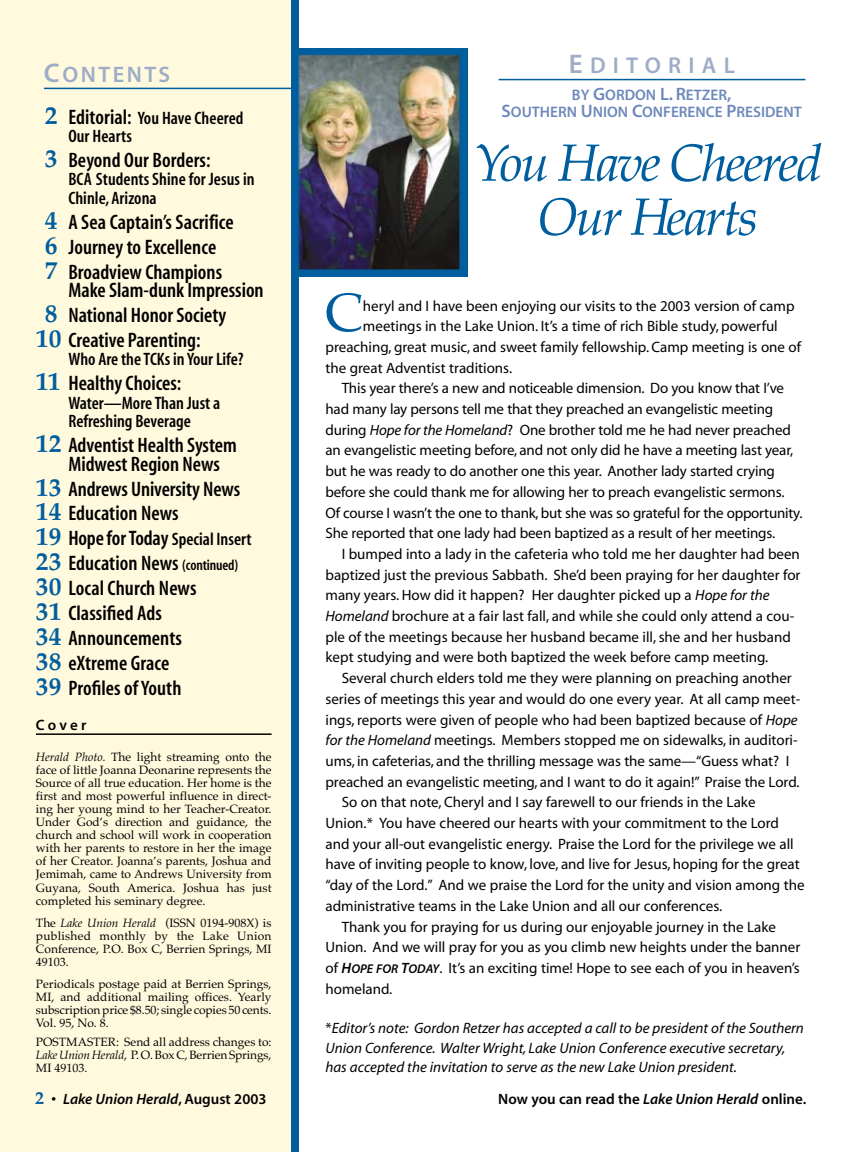
<style>
.page{position:relative;width:864px;height:1152px;background:#fff}
.page>*{position:absolute;margin:0;border:0;box-sizing:border-box;transform-origin:0 0}
.t1{font:54.15px "Palatino";color:#005e9f}
.t2{font:italic 52.5px/54px "Palatino";letter-spacing:-.045em;color:#005e9f;text-align:center}
.t3{font:22.95px "Myriad MM 565 600";letter-spacing:.315em;color:#9eacc6}
.t4{font:22.5px "Myriad MM 565 600";letter-spacing:.105em;color:#9eacc6}
.t5{font:21px/24.9px "Myriad MM 565 300";color:#000}
.t6{font:18px/18.5px "Myriad MM 565 300";color:#000}
.t7{font:15.3px/16.5px "Myriad MM 565 600";color:#6d88ba;text-align:center}
.t8{font:15px "Myriad MM 400 600";color:#000}
.t9{font:15px/19.6px "Myriad MM It 400 600";color:#000}
.t10{font:15px "Myriad MM 565 600";color:#000}
.t11{font:15px "Myriad MM It 565 600";color:#000}
.t12{font:12px/13px "Palatino";color:#000;text-align:justify}
.s1{font-size:27px}
.s2{font-size:18px}
.s3{font-family:"Palatino";font-weight:700;font-size:25.5px;color:#005e9f}
.s4{font-size:21px}
.s5{font-size:15px}
.s6{font-style:italic}
.s7{font-family:"Myriad MM It 400 600"}
.s8{font-family:"Myriad MM It 565 600"}
.s9{font-family:"Myriad MM It 565 600";font-size:12.75px}
.s10{font-family:"Myriad MM 400 600"}
.s11{font-family:"Palatino";font-weight:700;font-size:18px;color:#005e9f}
.s12{font-family:"Myriad MM 565 600"}
</style>
<div class="page">
<div style="left:288px;top:0;width:10px;height:1152px;background:#005e9f"></div>
<div style="left:291px;top:48px;width:176px;height:229px;background:#005e9f"></div>
<img style="left:300px;top:56px;width:158px;height:212px">
<div style="left:298px;top:54px;width:162px;height:216px;border:1px solid #005e9f"></div>
<div style="left:0;top:0;width:291px;height:1152px;background:#fff9de"></div>
<hr style="left:36px;top:733px;width:236px;height:2px;background:#000">
<hr style="left:44px;top:88px;width:249px;height:1px;background:#005e9f">
<hr style="left:499px;top:79px;width:306px;height:1px;background:#005e9f">
<h3 class="t4" style="left:44px;top:66px;width:128px"><span class="s1">C</span>ONTENTS</h3>
<h3 class="t3" style="left:569px;top:57px;width:168px"><span class="s1">E</span>DITORIAL</h3>
<p class="t7" style="left:502px;top:88px;width:302px">BY <span class="s2">G</span>ORDON <span class="s2">L. R</span>ETZER<span class="s2">,<br>S</span>OUTHERN <span class="s2">U</span>NION <span class="s2">C</span>ONFERENCE <span class="s2">P</span>RESIDENT</p>
<h2 class="t2" style="left:473px;top:142px;width:351px">You Have Cheered<br>Our Hearts</h2>
<p class="t6" style="left:68px;top:110px;width:177px;text-indent:-24px"><span class="s3">2</span> <span class="s4">Editorial:</span> You Have Cheered<br>Our Hearts</p>
<h3 class="t5" style="left:45px;top:149px;width:167px"><span class="s3">3</span> Beyond Our Borders:</h3>
<p class="t6" style="left:68px;top:172px;width:188px">BCA Students Shine for Jesus in<br>Chinle, Arizona</p>
<h3 class="t5" style="left:45px;top:211px;width:191px"><span class="s3">4</span> A Sea Captain’s Sacrifice<br><span class="s3">6</span> Journey to Excellence<br><span class="s3">7</span> Broadview Champions</h3>
<h3 class="t5" style="left:68px;top:280px;width:197px">Make Slam-dunk Impression</h3>
<h3 class="t5" style="left:45px;top:305px;width:183px"><span class="s3">8</span> National Honor Society</h3>
<h3 class="t5" style="left:36px;top:329px;width:166px"><span class="s3">10</span> Creative Parenting:</h3>
<p class="t6" style="left:68px;top:352px;width:177px">Who Are the TCKs in Your Life?</p>
<h3 class="t5" style="left:36px;top:373px;width:147px"><span class="s3">11</span> Healthy Choices:</h3>
<p class="t6" style="left:68px;top:395px;width:153px">Water—More Than Just a<br>Refreshing Beverage</p>
<h3 class="t5" style="left:68px;top:438px;width:170px;line-height:18.5px;text-indent:-32px"><span class="s3">12</span> Adventist Health System<br>Midwest Region News</h3>
<h3 class="t5" style="left:36px;top:478px;width:206px"><span class="s3">13</span> Andrews University News<br><span class="s3">14</span> Education News</h3>
<p class="t6" style="left:36px;top:532px;width:217px"><span class="s3">19</span> <span class="s4">Hope for Today</span> Special Insert</p>
<h3 class="t5" style="left:36px;top:553px;width:204px"><span class="s3">23</span> Education News <span class="s5">(continued)<br></span><span class="s3">30</span> Local Church News<br><span class="s3">31</span> Classified Ads<br><span class="s3">34</span> Announcements<br><span class="s3">38</span> eXtreme Grace<br><span class="s3">39</span> Profiles of Youth</h3>
<p class="t10" style="left:36px;top:720px;width:52px">C o v e r</p>
<p class="t12" style="left:36px;top:752px;width:237px"><span class="s6">Herald Photo.</span> The light streaming onto the face of little Joanna Deonarine represents the Source of all true education. Her home is the first and most powerful influence in direct&shy;ing her young mind to her Teacher-Creator.<br>Under God’s direction and guidance, the church and school will work in cooperation with her parents to restore in her the image of her Creator. Joanna’s parents, Joshua and Jemimah, came to Andrews University from Guyana, South America. Joshua has just completed his seminary degree.</p>
<p class="t12" style="left:36px;top:917px;width:237px">The <span class="s6">Lake Union Herald</span> (ISSN 0194-908X) is published monthly by the Lake Union Conference, P.O. Box C, Berrien Springs, MI 49103.</p>
<p class="t12" style="left:36px;top:979px;width:237px">Periodicals postage paid at Berrien Springs, MI, and additional mailing offices. Yearly subscription price $8.50; single copies 50 cents.<br>Vol. 95, No. 8.</p>
<p class="t12" style="left:36px;top:1037px;width:237px">POSTMASTER: Send all address changes to:<br><span class="s6">Lake Union Herald</span>, P. O. Box C, Berrien Springs, MI 49103.</p>
<h1 class="t1" style="left:325px;top:292px;width:40px">C</h1>
<p class="t8" style="left:363px;top:300px;width:433px">heryl and I have been enjoying our visits to the 2003 version of camp</p>
<p class="t8" style="left:363px;top:321px;width:416px">meetings in the Lake Union. It’s a time of rich Bible study, powerful</p>
<p class="t8" style="left:325px;top:341px;width:477px">preaching, great music, and sweet family fellowship. Camp meeting is one of</p>
<p class="t8" style="left:325px;top:362px;width:188px">the great Adventist traditions.</p>
<p class="t8" style="left:342px;top:383px;width:444px">This year there’s a new and noticeable dimension. Do you know that I’ve</p>
<p class="t8" style="left:325px;top:403px;width:449px">had many lay persons tell me that they preached an evangelistic meeting</p>
<p class="t8" style="left:325px;top:424px;width:467px">during <span class="s7">Hope for the Homeland</span>? One brother told me he had never preached</p>
<p class="t8" style="left:325px;top:445px;width:469px">an evangelistic meeting before, and not only did he have a meeting last year,</p>
<p class="t8" style="left:325px;top:466px;width:451px">but he was ready to do another one this year. Another lady started crying</p>
<p class="t8" style="left:325px;top:486px;width:461px">before she could thank me for allowing her to preach evangelistic sermons.</p>
<p class="t8" style="left:325px;top:507px;width:479px">Of course I wasn’t the one to thank, but she was so grateful for the opportunity.</p>
<p class="t8" style="left:325px;top:528px;width:451px">She reported that one lady had been baptized as a result of her meetings.</p>
<p class="t8" style="left:342px;top:548px;width:460px">I bumped into a lady in the cafeteria who told me her daughter had been</p>
<p class="t8" style="left:325px;top:569px;width:476px">baptized just the previous Sabbath. She’d been praying for her daughter for</p>
<p class="t8" style="left:325px;top:590px;width:446px">many years. How did it happen? Her daughter picked up a <span class="s7">Hope for the</span></p>
<p class="t8" style="left:325px;top:610px;width:470px"><span class="s7">Homeland</span> brochure at a fair last fall, and while she could only attend a cou-</p>
<p class="t8" style="left:325px;top:631px;width:467px">ple of the meetings because her husband became ill, she and her husband</p>
<p class="t8" style="left:325px;top:652px;width:444px">kept studying and were both baptized the week before camp meeting.</p>
<p class="t8" style="left:342px;top:673px;width:452px">Several church elders told me they were planning on preaching another</p>
<p class="t8" style="left:325px;top:693px;width:476px">series of meetings this year and would do one every year. At all camp meet-</p>
<p class="t8" style="left:325px;top:714px;width:474px">ings, reports were given of people who had been baptized because of <span class="s7">Hope</span></p>
<p class="t8" style="left:325px;top:735px;width:474px"><span class="s7">for the Homeland</span> meetings. Members stopped me on sidewalks, in auditori-</p>
<p class="t8" style="left:325px;top:755px;width:465px">ums, in cafeterias, and the thrilling message was the same—“Guess what? I</p>
<p class="t8" style="left:325px;top:776px;width:476px">preached an evangelistic meeting, and I want to do it again!” Praise the Lord.</p>
<p class="t8" style="left:342px;top:797px;width:415px">So on that note, Cheryl and I say farewell to our friends in the Lake</p>
<p class="t8" style="left:325px;top:817px;width:455px">Union.* You have cheered our hearts with your commitment to the Lord</p>
<p class="t8" style="left:325px;top:838px;width:470px">and your all-out evangelistic energy. Praise the Lord for the privilege we all</p>
<p class="t8" style="left:325px;top:859px;width:476px">have of inviting people to know, love, and live for Jesus, hoping for the great</p>
<p class="t8" style="left:325px;top:880px;width:481px">“day of the Lord.” And we praise the Lord for the unity and vision among the</p>
<p class="t8" style="left:325px;top:900px;width:398px">administrative teams in the Lake Union and all our conferences.</p>
<p class="t8" style="left:342px;top:921px;width:436px">Thank you for praying for us during our enjoyable journey in the Lake</p>
<p class="t8" style="left:325px;top:942px;width:476px">Union. And we will pray for you as you climb new heights under the banner</p>
<p class="t8" style="left:325px;top:962px;width:476px">of <span class="s8">H</span><span class="s9">OPE FOR</span> <span class="s8">T</span><span class="s9">ODAY</span>. It’s an exciting time! Hope to see each of you in heaven’s</p>
<p class="t8" style="left:325px;top:983px;width:68px">homeland.</p>
<p class="t9" style="left:325px;top:1020px;width:480px"><span class="s10">*</span>Editor’s note: Gordon Retzer has accepted a call to be president of the Southern<br>Union Conference. Walter Wright, Lake Union Conference executive secretary, has accepted the invitation to serve as the new Lake Union president.</p>
<p class="t11" style="left:35px;top:1094px;width:233px"><span class="s11">2</span> <span class="s12">•</span> Lake Union Herald<span class="s12">, August 2003</span></p>
<p class="t10" style="left:498px;top:1094px;width:309px">Now you can read the <span class="s8">Lake Union Herald</span> online.</p>
</div>
